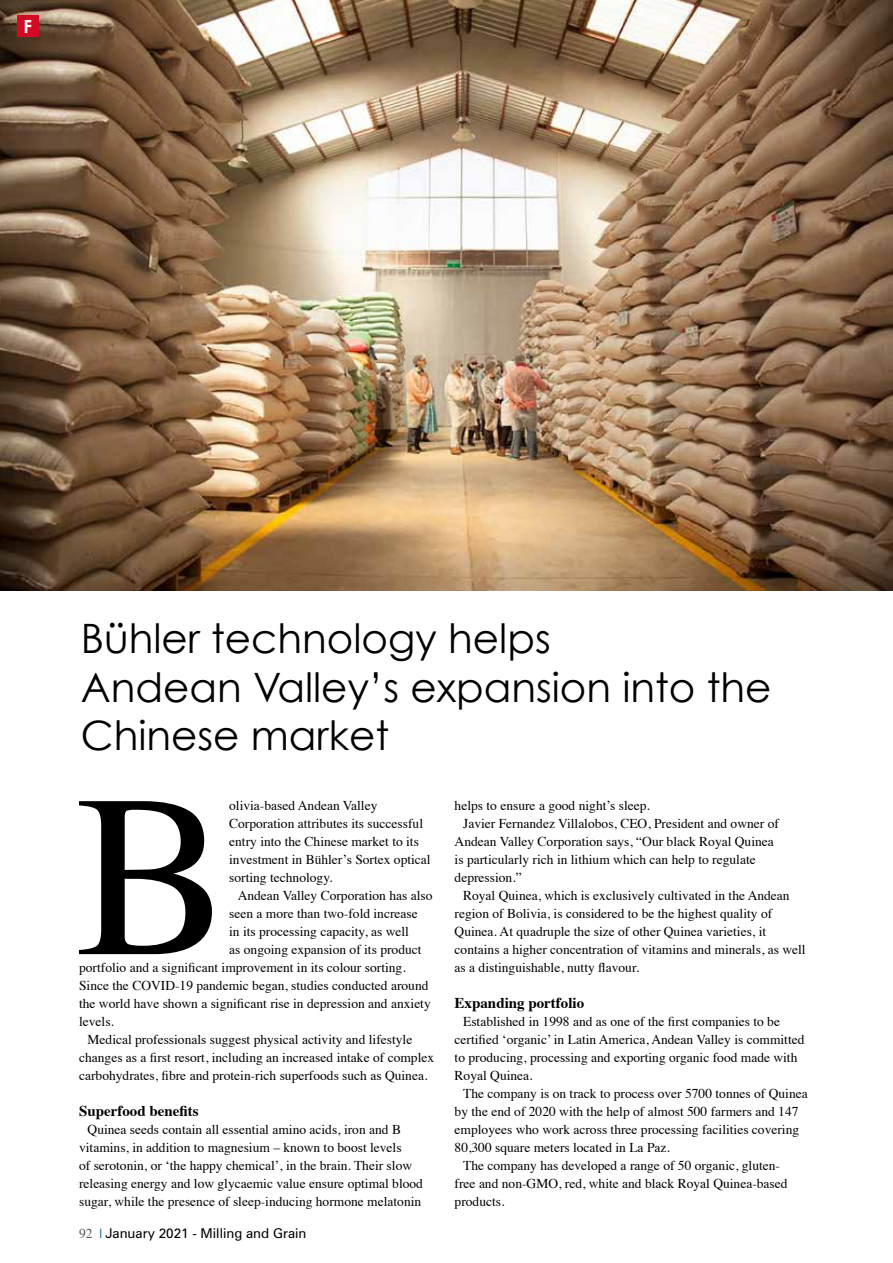
<style>
.page{position:relative;width:893px;height:1263px;background:#fff}
.page>*{position:absolute;margin:0;border:0;box-sizing:border-box;transform-origin:0 0}
.t1{font:231.15px "Times";color:#000}
.t2{font:40.5px/48.6px "Century Gothic";color:#000}
.t3{font:700 18px "Century Gothic";color:#fff}
.t4{font:700 15px "Times";color:#000}
.t5{font:13.5px/18px "Times";color:#000}
.t6{font:13.5px "Zurich BT";color:#000}
.s1{font-family:"Times";color:#565655}
.s2{font-family:"Times";color:#00557e}
</style>
<div class="page">
<img style="left:0;top:0;width:893px;height:590px">
<div style="left:17px;top:16px;width:22px;height:21px;background:#d30a25"></div>
<h3 class="t3" style="left:24px;top:15px;width:10px">F</h3>
<h2 class="t2" style="left:81px;top:613px;width:692px">Bühler technology helps<br>Andean Valley’s expansion into the<br>Chinese market</h2>
<h1 class="t1" style="left:75px;top:660px;width:156px">B</h1>
<p class="t5" style="left:229px;top:795px;width:203px">olivia-based Andean Valley<br>Corporation attributes its successful entry into the Chinese market to its investment in Bühler’s Sortex optical sorting technology.</p>
<p class="t5" style="left:238px;top:885px;width:196px">Andean Valley Corporation has also</p>
<p class="t5" style="left:229px;top:903px;width:190px">seen a more than two-fold increase</p>
<p class="t5" style="left:229px;top:921px;width:181px">in its processing capacity, as well</p>
<p class="t5" style="left:229px;top:939px;width:194px">as ongoing expansion of its product</p>
<p class="t5" style="left:79px;top:957px;width:328px">portfolio and a significant improvement in its colour sorting.</p>
<p class="t5" style="left:79px;top:975px;width:351px">Since the COVID-19 pandemic began, studies conducted around</p>
<p class="t5" style="left:79px;top:993px;width:353px">the world have shown a significant rise in depression and anxiety</p>
<p class="t5" style="left:79px;top:1011px;width:36px">levels.</p>
<p class="t5" style="left:88px;top:1029px;width:326px">Medical professionals suggest physical activity and lifestyle</p>
<p class="t5" style="left:79px;top:1047px;width:357px">changes as a first resort, including an increased intake of complex</p>
<p class="t5" style="left:79px;top:1065px;width:350px">carbohydrates, fibre and protein-rich superfoods such as Quinea.</p>
<p class="t4" style="left:79px;top:1097px;width:121px">Superfood benefits</p>
<p class="t5" style="left:79px;top:1119px;width:345px;text-indent:9px">Quinea seeds contain all essential amino acids, iron and B vitamins, in addition to magnesium – known to boost levels<br>of serotonin, or ‘the happy chemical’, in the brain. Their slow releasing energy and low glycaemic value ensure optimal blood sugar, while the presence of sleep-inducing hormone melatonin</p>
<p class="t6" style="left:79px;top:1225px;width:229px"><span class="s1">92</span> <span class="s2">|</span> January 2021 - Milling and Grain</p>
<p class="t5" style="left:455px;top:795px;width:197px">helps to ensure a good night’s sleep.</p>
<p class="t5" style="left:463px;top:813px;width:317px">Javier Fernandez Villalobos, CEO, President and owner of</p>
<p class="t5" style="left:455px;top:831px;width:321px">Andean Valley Corporation says, “Our black Royal Quinea</p>
<p class="t5" style="left:455px;top:849px;width:303px">is particularly rich in lithium which can help to regulate</p>
<p class="t5" style="left:455px;top:867px;width:69px">depression.”</p>
<p class="t5" style="left:463px;top:885px;width:328px">Royal Quinea, which is exclusively cultivated in the Andean</p>
<p class="t5" style="left:455px;top:903px;width:319px">region of Bolivia, is considered to be the highest quality of</p>
<p class="t5" style="left:455px;top:921px;width:313px">Quinea. At quadruple the size of other Quinea varieties, it</p>
<p class="t5" style="left:455px;top:939px;width:352px">contains a higher concentration of vitamins and minerals, as well</p>
<p class="t5" style="left:455px;top:957px;width:186px">as a distinguishable, nutty flavour.</p>
<p class="t4" style="left:455px;top:989px;width:131px">Expanding portfolio</p>
<p class="t5" style="left:455px;top:1011px;width:351px;text-indent:9px">Established in 1998 and as one of the first companies to be certified ‘organic’ in Latin America, Andean Valley is committed to producing, processing and exporting organic food made with Royal Quinea.</p>
<p class="t5" style="left:463px;top:1083px;width:346px">The company is on track to process over 5700 tonnes of Quinea</p>
<p class="t5" style="left:455px;top:1101px;width:345px">by the end of 2020 with the help of almost 500 farmers and 147</p>
<p class="t5" style="left:455px;top:1119px;width:346px">employees who work across three processing facilities covering</p>
<p class="t5" style="left:455px;top:1137px;width:217px">80,300 square meters located in La Paz.</p>
<p class="t5" style="left:463px;top:1155px;width:318px">The company has developed a range of 50 organic, gluten-</p>
<p class="t5" style="left:455px;top:1173px;width:334px">free and non-GMO, red, white and black Royal Quinea-based</p>
<p class="t5" style="left:455px;top:1191px;width:51px">products.</p>
</div>
